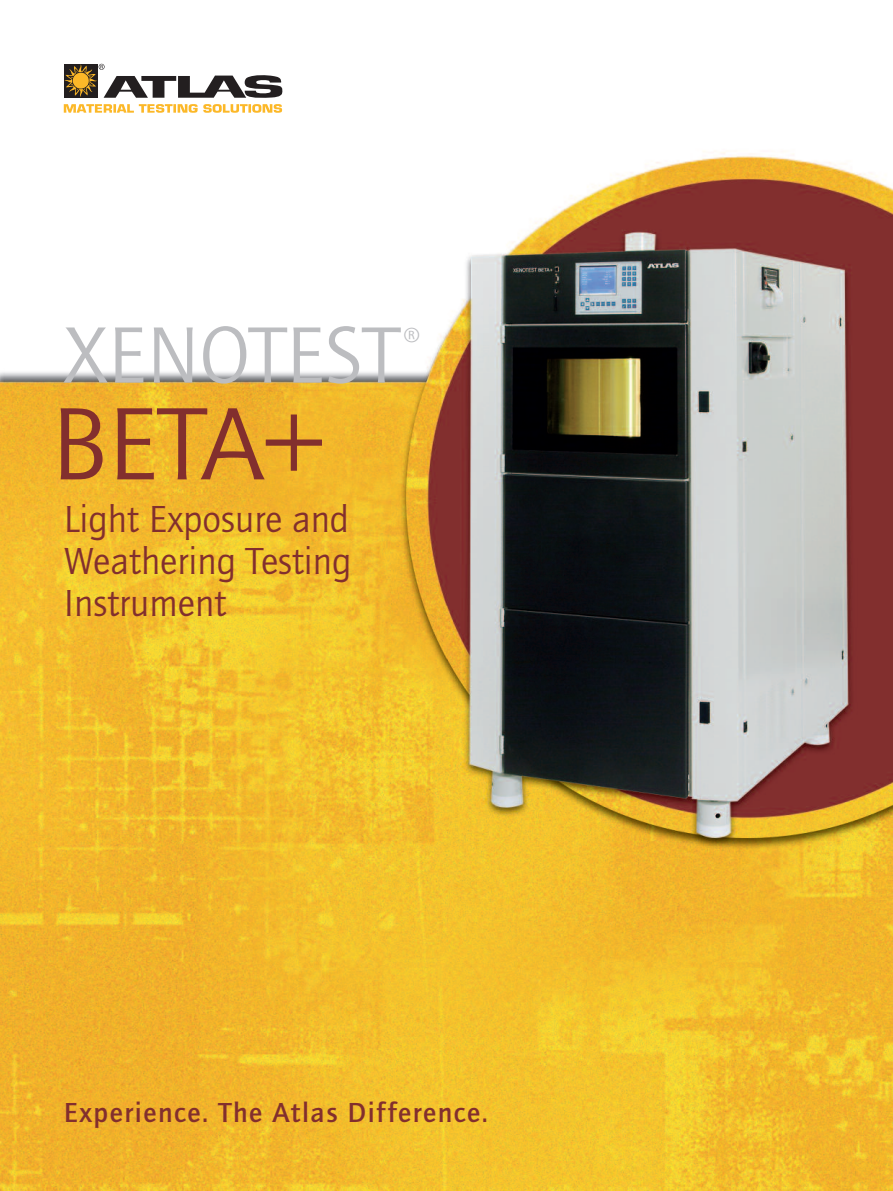
<style>
.page{position:relative;width:893px;height:1191px;background:#fff}
.page>*{position:absolute;margin:0;border:0;box-sizing:border-box;transform-origin:0 0}
.t1{font:106.5px "Quay Itc T";color:#822f2e}
.t2{font:82.5px "Quay Itc T";color:#bcbdc0}
.t3{font:39px/42px "Quay Itc T";color:#822f2e;text-align:justify}
.t4{font:700 28.5px "Quay Itc T";letter-spacing:.055em;color:#822f2e}
.t5{font:21px "Quay Itc T";color:#bcbdc0}
</style>
<div class="page">
<img style="left:0;top:63px;width:893px;height:1128px">
<div style="left:64px;top:64px;width:297px;height:76px;background:#fff"></div>
<svg style="left:64px;top:104px;width:218px;height:9px"></svg>
<svg style="left:64px;top:64px;width:218px;height:34px"></svg>
<h2 class="t2" style="left:64px;top:306px;width:337px">XENOTEST</h2>
<p class="t5" style="left:404px;top:322px;width:18px">®</p>
<h1 class="t1" style="left:51px;top:380px;width:274px">BETA+</h1>
<p class="t3" style="left:64px;top:498px;width:289px">Light Exposure and Weathering Testing Instrument</p>
<p class="t4" style="left:64px;top:1095px;width:425px">Experience. The Atlas Difference.</p>
</div>
